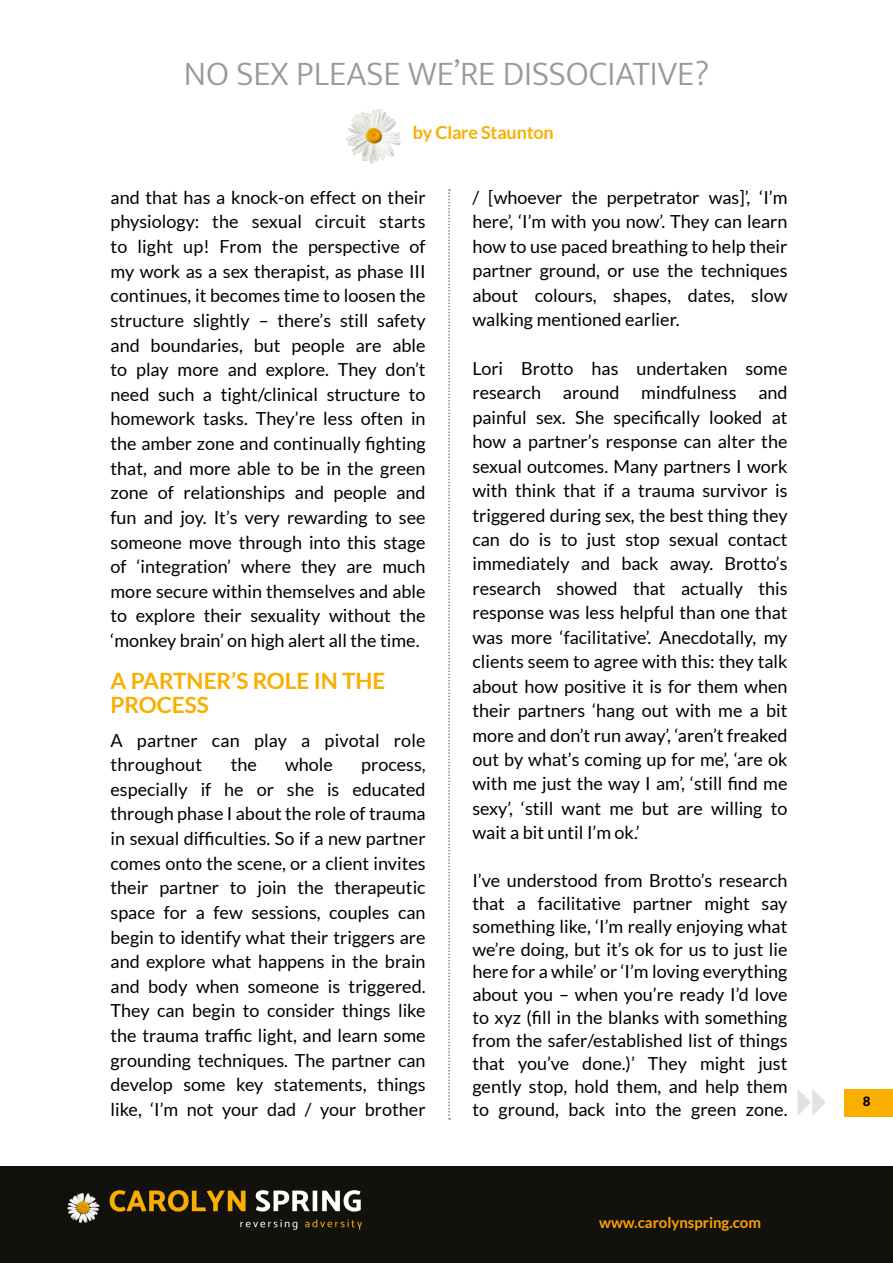
<style>
.page{position:relative;width:893px;height:1263px;background:#fff}
.page>*{position:absolute;margin:0;border:0;box-sizing:border-box;transform-origin:0 0}
.t1{font:300 34.5px "Mukta";color:#999}
.t2{font:700 22.5px/24.6px "Lato";color:#f9ae00}
.t3{font:18px/24.6px "Lato";color:#000;text-align:justify}
.t4{font:700 18px "Lato";letter-spacing:-.01em;color:#f9ae00}
.t5{font:700 15px "Lato";color:#ffa300}
.t6{font:700 15px "Mukta";color:#000}
</style>
<div class="page">
<div style="left:0;top:1166px;width:893px;height:97px;background:#13110c"></div>
<img style="left:67px;top:1190px;width:295px;height:40px">
<svg style="left:797px;top:1089px;width:29px;height:27px"></svg>
<div style="left:844px;top:1089px;width:49px;height:27px;background:#f9ae00"></div>
<img style="left:346px;top:109px;width:55px;height:55px">
<svg style="left:448px;top:189px;width:2px;height:930px"></svg>
<h1 class="t1" style="left:184px;top:53px;width:527px">NO SEX PLEASE WE’RE DISSOCIATIVE?</h1>
<p class="t4" style="left:413px;top:122px;width:142px">by Clare Staunton</p>
<p class="t3" style="left:111px;top:185px;width:317px">and that has a knock-on effect on their physiology: the sexual circuit starts to light up! From the perspective of my work as a sex therapist, as phase III continues, it becomes time to loosen the structure slightly – there’s still safety and boundaries, but people are able to play more and explore. They don’t need such a tight/clinical structure to homework tasks. They’re less often in the amber zone and continually fighting that, and more able to be in the green zone of relationships and people and fun and joy. It’s very rewarding to see someone move through into this stage of ‘integration’ where they are much more secure within themselves and able to explore their sexuality without the ‘monkey brain’ on high alert all the time.</p>
<p class="t2" style="left:111px;top:668px;width:276px">A PARTNER’S ROLE IN THE<br>PROCESS</p>
<p class="t3" style="left:111px;top:728px;width:317px">A partner can play a pivotal role throughout</p>
<p class="t3" style="left:231px;top:752px;width:28px">the</p>
<p class="t3" style="left:285px;top:752px;width:49px">whole</p>
<p class="t3" style="left:111px;top:752px;width:317px;text-indent:251px">process, especially if he or she is educated through phase I about the role of trauma in sexual difficulties. So if a new partner comes onto the scene, or a client invites their partner to join the therapeutic space for a few sessions, couples can begin to identify what their triggers are and explore what happens in the brain and body when someone is triggered.<br>They can begin to consider things like the trauma traffic light, and learn some grounding techniques. The partner can develop some key statements, things like, ‘I’m not your dad / your brother</p>
<p class="t3" style="left:472px;top:185px;width:317px">/ [whoever the perpetrator was]’, ‘I’m here’, ‘I’m with you now’. They can learn how to use paced breathing to help their partner ground, or use the techniques about colours, shapes, dates, slow walking mentioned earlier.</p>
<p class="t3" style="left:472px;top:356px;width:317px">Lori Brotto has undertaken some research around mindfulness and painful sex. She specifically looked at how a partner’s response can alter the sexual outcomes. Many partners I work with think that if a trauma survivor is triggered during sex, the best thing they can do is to just stop sexual contact immediately and back away. Brotto’s research showed that actually this response was less helpful than one that was more ‘facilitative’. Anecdotally, my clients seem to agree with this: they talk about how positive it is for them when their partners ‘hang out with me a bit more and don’t run away’, ‘aren’t freaked out by what’s coming up for me’, ‘are ok with me just the way I am’, ‘still find me sexy’, ‘still want me but are willing to wait a bit until I’m ok.’</p>
<p class="t3" style="left:472px;top:869px;width:317px;line-height:23px">I’ve understood from Brotto’s research that a facilitative partner might say something like, ‘I’m really enjoying what we’re doing, but it’s ok for us to just lie here for a while’ or ‘I’m loving everything about you – when you’re ready I’d love to xyz (fill in the blanks with something from the safer/established list of things that you’ve done.)’ They might just gently stop, hold them, and help them to ground, back into the green zone.</p>
<p class="t5" style="left:599px;top:1214px;width:163px">www.carolynspring.com</p>
<p class="t6" style="left:863px;top:1092px;width:9px">8</p>
</div>
